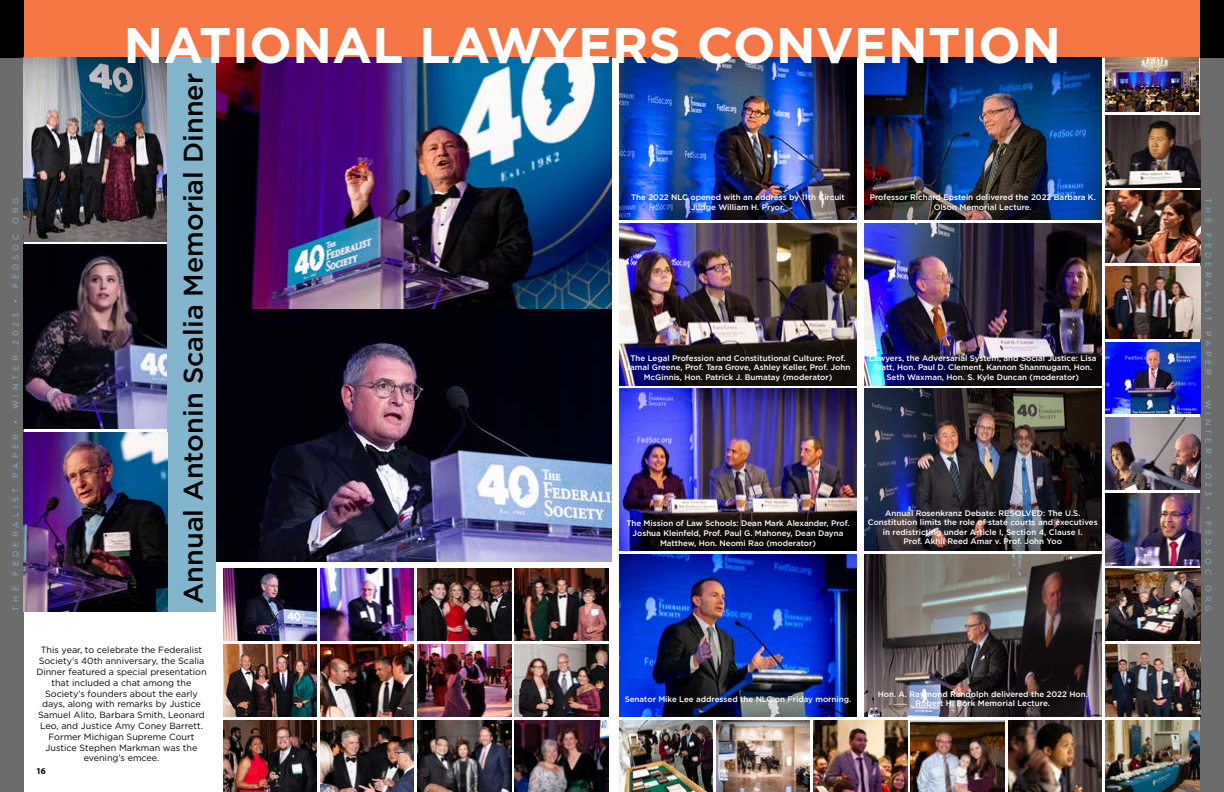
<style>
.page{position:relative;width:1224px;height:792px;background:#fff}
.page>*{position:absolute;margin:0;border:0;box-sizing:border-box;transform-origin:0 0}
.t1{font:700 50px "Gotham";letter-spacing:.01em;color:#fff}
.t2{font:500 27px "Gotham";color:#000}
.t3{font:9px/10.8px "Gotham";color:#000;text-align:center}
.t4{font:700 9px "Myriad Pro";color:#000}
.t5{font:500 8px/9.6px "Gotham";color:#fff;text-align:center}
.t6{font:8px "Gotham";letter-spacing:.5em;color:#83b6cc}
</style>
<div class="page">
<div style="left:1200px;top:53px;width:24px;height:739px;background:#6d6c6d"></div>
<div style="left:0;top:53px;width:24px;height:739px;background:#6d6c6d"></div>
<div style="left:0;top:0;width:24px;height:58px;background:#000"></div>
<div style="left:1200px;top:0;width:24px;height:58px;background:#000"></div>
<div style="left:24px;top:0;width:588px;height:58px;background:#f47645"></div>
<div style="left:612px;top:0;width:588px;height:58px;background:#f47645"></div>
<img style="left:216px;top:58px;width:396px;height:504px">
<img style="left:619px;top:58px;width:238px;height:162px">
<img style="left:716px;top:720px;width:94px;height:72px">
<img style="left:619px;top:389px;width:238px;height:162px">
<img style="left:619px;top:554px;width:238px;height:162px">
<img style="left:864px;top:58px;width:238px;height:162px">
<img style="left:864px;top:554px;width:238px;height:162px">
<img style="left:619px;top:223px;width:238px;height:162px">
<img style="left:320px;top:720px;width:94px;height:72px">
<img style="left:320px;top:644px;width:94px;height:72px">
<img style="left:24px;top:58px;width:144px;height:183px">
<img style="left:24px;top:245px;width:144px;height:183px">
<img style="left:864px;top:223px;width:238px;height:162px">
<img style="left:619px;top:720px;width:94px;height:72px">
<img style="left:864px;top:389px;width:238px;height:162px">
<div style="left:168px;top:58px;width:48px;height:554px;background:#83b6cc"></div>
<img style="left:1105px;top:342px;width:95px;height:72px">
<img style="left:1105px;top:115px;width:95px;height:72px">
<img style="left:911px;top:720px;width:93px;height:72px">
<img style="left:515px;top:569px;width:93px;height:72px">
<img style="left:515px;top:644px;width:93px;height:72px">
<img style="left:418px;top:569px;width:93px;height:72px">
<img style="left:223px;top:720px;width:94px;height:72px">
<img style="left:418px;top:644px;width:93px;height:72px">
<img style="left:515px;top:720px;width:93px;height:72px">
<img style="left:320px;top:569px;width:94px;height:72px">
<img style="left:223px;top:569px;width:94px;height:72px">
<img style="left:1105px;top:191px;width:95px;height:72px">
<img style="left:1105px;top:266px;width:95px;height:72px">
<img style="left:814px;top:720px;width:93px;height:72px">
<img style="left:1105px;top:418px;width:95px;height:72px">
<img style="left:1105px;top:569px;width:95px;height:72px">
<img style="left:1105px;top:644px;width:95px;height:72px">
<img style="left:1105px;top:493px;width:95px;height:72px">
<img style="left:1105px;top:720px;width:95px;height:72px">
<img style="left:1008px;top:720px;width:94px;height:72px">
<img style="left:1105px;top:58px;width:94px;height:54px">
<img style="left:223px;top:644px;width:94px;height:72px">
<img style="left:418px;top:720px;width:93px;height:72px">
<img style="left:24px;top:432px;width:144px;height:180px">
<h1 class="t1" style="left:124px;top:12px;width:939px">NATIONAL LAWYERS CONVENTION</h1>
<h2 class="t2" style="left:176px;top:604px;width:532px;rotate:-90deg">Annual Antonin Scalia Memorial Dinner</h2>
<p class="t5" style="left:870px;top:192px;width:228px">Professor Richard Epstein delivered the 2022 Barbara K.<br>Olson Memorial Lecture.</p>
<p class="t5" style="left:631px;top:192px;width:215px">The 2022 NLC opened with an address by 11th Circuit<br>Judge William H. Pryor.</p>
<p class="t6" style="left:10px;top:303px;width:107px;rotate:-90deg">• FEDSOC.ORG</p>
<p class="t6" style="left:1214px;top:198px;width:26px;rotate:90deg">THE</p>
<p class="t6" style="left:1214px;top:233px;width:89px;rotate:90deg">FEDERALIST</p>
<p class="t6" style="left:1214px;top:331px;width:45px;rotate:90deg">PAPER</p>
<p class="t6" style="left:1214px;top:385px;width:69px;rotate:90deg">• WINTER</p>
<p class="t6" style="left:1214px;top:464px;width:34px;rotate:90deg">2023</p>
<p class="t6" style="left:1214px;top:506px;width:107px;rotate:90deg">• FEDSOC.ORG</p>
<p class="t6" style="left:10px;top:345px;width:34px;rotate:-90deg">2023</p>
<p class="t5" style="left:626px;top:353px;width:226px">The Legal Profession and Constitutional Culture: Prof.<br>Jamal Greene, Prof. Tara Grove, Ashley Keller, Prof. John<br>McGinnis, Hon. Patrick J. Bumatay (moderator)</p>
<p class="t5" style="left:869px;top:353px;width:229px">Lawyers, the Adversarial System, and Social Justice: Lisa<br>Blatt, Hon. Paul D. Clement, Kannon Shanmugam, Hon.<br>Seth Waxman, Hon. S. Kyle Duncan (moderator)</p>
<p class="t6" style="left:10px;top:424px;width:69px;rotate:-90deg">• WINTER</p>
<p class="t6" style="left:10px;top:478px;width:45px;rotate:-90deg">PAPER</p>
<p class="t6" style="left:10px;top:576px;width:89px;rotate:-90deg">FEDERALIST</p>
<p class="t5" style="left:626px;top:519px;width:225px">The Mission of Law Schools: Dean Mark Alexander, Prof.<br>Joshua Kleinfeld, Prof. Paul G. Mahoney, Dean Dayna<br>Matthew, Hon. Neomi Rao (moderator)</p>
<p class="t5" style="left:868px;top:508px;width:231px">Annual Rosenkranz Debate: RESOLVED: The U.S.<br>Constitution limits the role of state courts and executives in redistricting under Article I, Section 4, Clause I.<br>Prof. Akhil Reed Amar v. Prof. John Yoo</p>
<p class="t6" style="left:10px;top:611px;width:26px;rotate:-90deg">THE</p>
<p class="t3" style="left:36px;top:645px;width:172px">This year, to celebrate the Federalist Society’s 40th anniversary, the Scalia Dinner featured a special presentation that included a chat among the Society’s founders about the early days, along with remarks by Justice Samuel Alito, Barbara Smith, Leonard Leo, and Justice Amy Coney Barrett.<br>Former Michigan Supreme Court Justice Stephen Markman was the evening’s emcee.</p>
<p class="t4" style="left:36px;top:765px;width:11px">16</p>
<p class="t5" style="left:625px;top:694px;width:228px">Senator Mike Lee addressed the NLC on Friday morning.</p>
<p class="t5" style="left:878px;top:689px;width:212px">Hon. A. Raymond Randolph delivered the 2022 Hon.<br>Robert H. Bork Memorial Lecture.</p>
</div>
